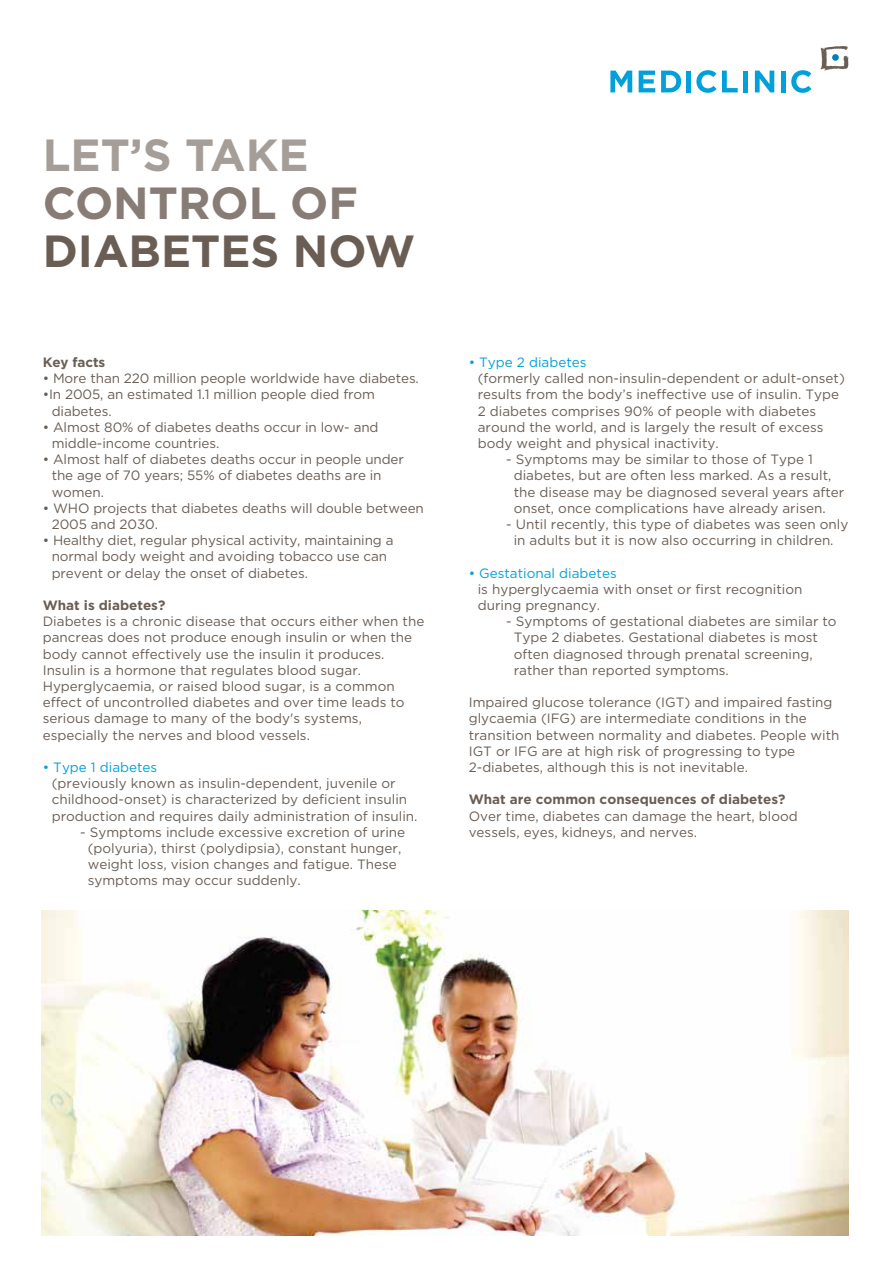
<style>
.page{position:relative;width:893px;height:1263px;background:#fff}
.page>*{position:absolute;margin:0;border:0;box-sizing:border-box;transform-origin:0 0}
.t1{font:700 45px "Gotham";color:#6a5d54}
.t2{font:700 45px "Gotham";color:#a59e98}
.t3{font:700 45px "Gotham";color:#887d76}
.t4{font:13.5px/16.2px "Gotham";color:#6a5d54}
.t5{font:700 13.5px "Gotham";color:#6a5d54}
.t6{font:13.5px "Gotham";color:#00a0da}
</style>
<div class="page">
<svg style="left:610px;top:71px;width:22px;height:21px"></svg>
<svg style="left:639px;top:71px;width:16px;height:21px"></svg>
<svg style="left:661px;top:71px;width:20px;height:21px"></svg>
<div style="left:686px;top:71px;width:5px;height:21px;background:#00a0da"></div>
<svg style="left:696px;top:70px;width:42px;height:23px"></svg>
<div style="left:743px;top:71px;width:5px;height:21px;background:#00a0da"></div>
<svg style="left:755px;top:71px;width:19px;height:21px"></svg>
<div style="left:781px;top:71px;width:5px;height:21px;background:#00a0da"></div>
<svg style="left:791px;top:70px;width:20px;height:23px"></svg>
<svg style="left:821px;top:46px;width:28px;height:25px"></svg>
<div style="left:832px;top:54px;width:7px;height:7px;background:#0080bb;border-radius:50%"></div>
<img style="left:41px;top:911px;width:807px;height:324px">
<h1 class="t2" style="left:43px;top:125px;width:267px">LET’S TAKE</h1>
<h1 class="t3" style="left:43px;top:173px;width:317px">CONTROL OF</h1>
<h1 class="t1" style="left:43px;top:221px;width:374px">DIABETES NOW</h1>
<p class="t5" style="left:43px;top:353px;width:64px">Key facts</p>
<p class="t4" style="left:43px;top:370px;width:378px">• More than 220 million people worldwide have diabetes.</p>
<p class="t4" style="left:52px;top:386px;width:325px;text-indent:-9px">•In 2005, an estimated 1.1 million people died from diabetes.</p>
<p class="t4" style="left:52px;top:418px;width:328px;text-indent:-9px">• Almost 80% of diabetes deaths occur in low- and middle-income countries.</p>
<p class="t4" style="left:52px;top:451px;width:354px;text-indent:-9px">• Almost half of diabetes deaths occur in people under the age of 70 years; 55% of diabetes deaths are in women.</p>
<p class="t4" style="left:52px;top:499px;width:374px;text-indent:-9px">• WHO projects that diabetes deaths will double between<br>2005 and 2030.</p>
<p class="t4" style="left:52px;top:532px;width:343px;text-indent:-9px">• Healthy diet, regular physical activity, maintaining a normal body weight and avoiding tobacco use can prevent or delay the onset of diabetes.</p>
<p class="t5" style="left:43px;top:596px;width:124px">What is diabetes?</p>
<p class="t4" style="left:43px;top:613px;width:383px">Diabetes is a chronic disease that occurs either when the pancreas does not produce enough insulin or when the body cannot effectively use the insulin it produces.<br>Insulin is a hormone that regulates blood sugar.<br>Hyperglycaemia, or raised blood sugar, is a common effect of uncontrolled diabetes and over time leads to serious damage to many of the body's systems, especially the nerves and blood vessels.</p>
<p class="t6" style="left:43px;top:758px;width:116px">• Type 1 diabetes</p>
<p class="t4" style="left:52px;top:775px;width:367px">(previously known as insulin-dependent, juvenile or childhood-onset) is characterized by deficient insulin production and requires daily administration of insulin.</p>
<p class="t4" style="left:88px;top:823px;width:319px;text-indent:-8px">- Symptoms include excessive excretion of urine (polyuria), thirst (polydipsia), constant hunger, weight loss, vision changes and fatigue. These symptoms may occur suddenly.</p>
<p class="t6" style="left:469px;top:353px;width:119px">• Type 2 diabetes</p>
<p class="t4" style="left:478px;top:370px;width:369px">(formerly called non-insulin-dependent or adult-onset) results from the body’s ineffective use of insulin. Type 2 diabetes comprises 90% of people with diabetes around the world, and is largely the result of excess body weight and physical inactivity.</p>
<p class="t4" style="left:514px;top:451px;width:332px;text-indent:-8px">- Symptoms may be similar to those of Type 1 diabetes, but are often less marked. As a result, the disease may be diagnosed several years after onset, once complications have already arisen.</p>
<p class="t4" style="left:506px;top:516px;width:344px;text-align:center">- Until recently, this type of diabetes was seen only in adults but it is now also occurring in children.</p>
<p class="t6" style="left:469px;top:564px;width:149px">• Gestational diabetes</p>
<p class="t4" style="left:478px;top:580px;width:326px">is hyperglycaemia with onset or first recognition during pregnancy.</p>
<p class="t4" style="left:514px;top:613px;width:324px;text-indent:-8px">- Symptoms of gestational diabetes are similar to Type 2 diabetes. Gestational diabetes is most often diagnosed through prenatal screening, rather than reported symptoms.</p>
<p class="t4" style="left:469px;top:694px;width:372px">Impaired glucose tolerance (IGT) and impaired fasting glycaemia (IFG) are intermediate conditions in the transition between normality and diabetes. People with IGT or IFG are at high risk of progressing to type 2-diabetes, although this is not inevitable.</p>
<p class="t5" style="left:469px;top:791px;width:318px">What are common consequences of diabetes?</p>
<p class="t4" style="left:469px;top:807px;width:331px">Over time, diabetes can damage the heart, blood vessels, eyes, kidneys, and nerves.</p>
</div>
